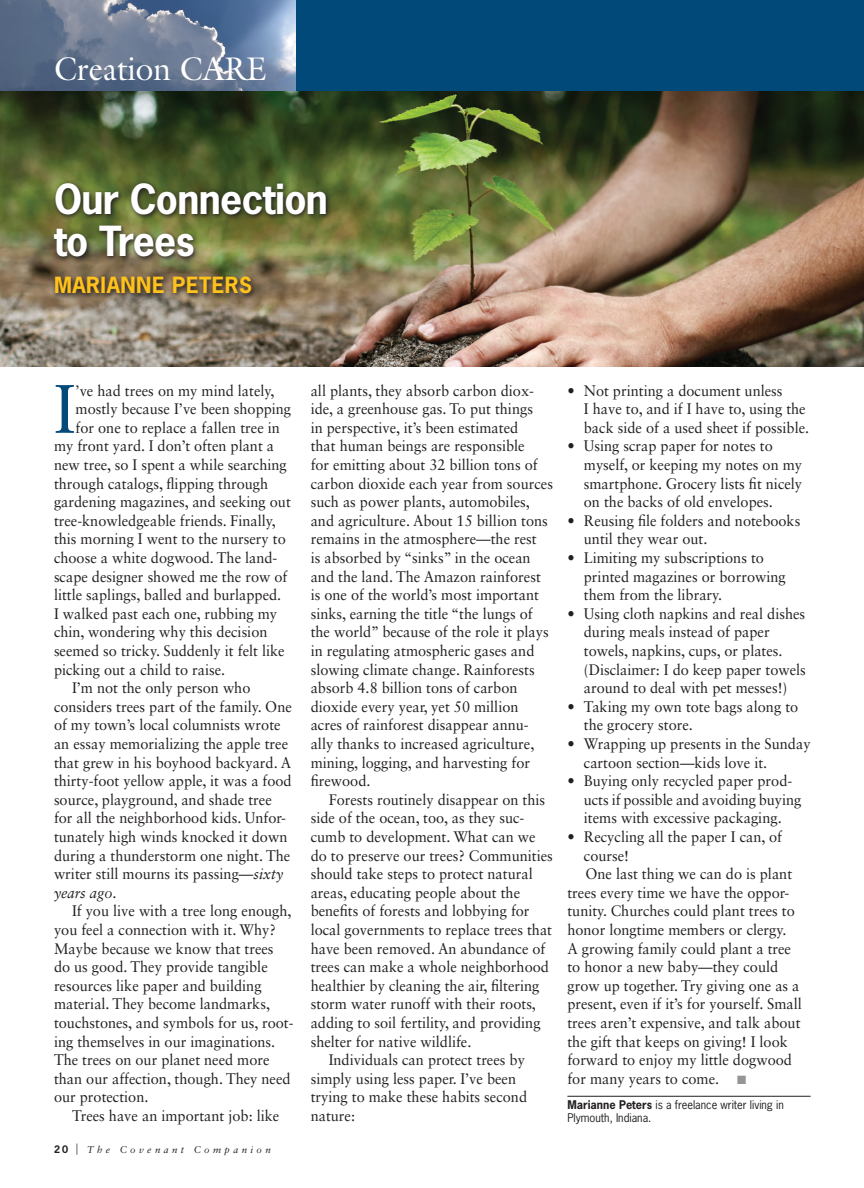
<style>
.page{position:relative;width:864px;height:1188px;background:#fff}
.page>*{position:absolute;margin:0;border:0;box-sizing:border-box;transform-origin:0 0}
.Body_text__drop_cap{font:68.55px "Sabon LT Std";color:#014979;scale:.95 1}
.Headline{font:700 39px/42px "News Gothic Std";letter-spacing:-.02em;color:#fff}
.Body_text__no_indent{font:33px "Galliard Std";color:#fff;scale:.95 1}
.Headline-2{font:700 21px "News Gothic Std";letter-spacing:.025em;color:#fec21d}
.Body_text{font:15.3px/18.6px "Sabon LT Std";color:#231f20;scale:.95 1}
.Body_text__no_indent-2{font:15.3px/18.6px "Sabon LT Std";color:#231f20;scale:.95 1}
.Body_text__drop_cap-2{font:15.3px "Sabon LT Std";color:#231f20;scale:.95 1}
.Photo_caption{font:11.25px/13.5px "News Gothic Std";color:#231f20}
.t1{font:italic 9.75px "Sabon LT Std";letter-spacing:.35em;color:#231f20}
.s1{font-style:italic}
.s2{font-family:"News Gothic Std";font-weight:700;font-style:normal}
.s3{color:#939598}
.s4{font-weight:700}
</style>
<div class="page">
<img style="left:0;top:91px;width:864px;height:275px">
<div style="left:284px;top:0;width:580px;height:91px;background:#014979"></div>
<img style="left:0;top:0;width:295px;height:91px">
<hr style="left:567px;top:1096px;width:244px;height:1px;background:#231f20">
<svg style="left:50px;top:180px;width:282px;height:121px;background:#66653e"></svg>
<p class="Body_text__no_indent" style="left:54px;top:48px;width:226px">Creation CARE</p>
<p class="Headline" style="left:54px;top:178px;width:275px">Our Connection to Trees</p>
<p class="Headline-2" style="left:54px;top:272px;width:200px">MARIANNE PETERS</p>
<p class="Body_text__drop_cap" style="left:54px;top:368px;width:24px">I</p>
<p class="Body_text__drop_cap-2" style="left:76px;top:381px;width:211px">’ve had trees on my mind lately,</p>
<p class="Body_text__drop_cap-2" style="left:76px;top:400px;width:228px">mostly because I’ve been shopping</p>
<p class="Body_text__drop_cap-2" style="left:76px;top:418px;width:217px">for one to replace a fallen tree in</p>
<p class="Body_text__drop_cap-2" style="left:54px;top:437px;width:233px">my front yard. I don’t often plant a</p>
<p class="Body_text__drop_cap-2" style="left:54px;top:456px;width:247px">new tree, so I spent a while searching</p>
<p class="Body_text__drop_cap-2" style="left:54px;top:474px;width:227px">through catalogs, flipping through</p>
<p class="Body_text__drop_cap-2" style="left:54px;top:493px;width:251px">gardening magazines, and seeking out</p>
<p class="Body_text__drop_cap-2" style="left:54px;top:511px;width:235px">tree-knowledgeable friends. Finally,</p>
<p class="Body_text__drop_cap-2" style="left:54px;top:530px;width:245px">this morning I went to the nursery to</p>
<p class="Body_text__drop_cap-2" style="left:54px;top:549px;width:237px">choose a white dogwood. The land-</p>
<p class="Body_text__drop_cap-2" style="left:54px;top:567px;width:247px">scape designer showed me the row of</p>
<p class="Body_text__drop_cap-2" style="left:54px;top:586px;width:241px">little saplings, balled and burlapped.</p>
<p class="Body_text__drop_cap-2" style="left:54px;top:604px;width:236px">I walked past each one, rubbing my</p>
<p class="Body_text__drop_cap-2" style="left:54px;top:623px;width:226px">chin, wondering why this decision</p>
<p class="Body_text__drop_cap-2" style="left:54px;top:642px;width:244px">seemed so tricky. Suddenly it felt like</p>
<p class="Body_text__drop_cap-2" style="left:54px;top:660px;width:182px">picking out a child to raise.</p>
<p class="Body_text" style="left:54px;top:679px;width:252px;text-indent:18px">I’m not the only person who considers trees part of the family. One of my town’s local columnists wrote an essay memorializing the apple tree that grew in his boyhood backyard. A thirty-foot yellow apple, it was a food source, playground, and shade tree for all the neighborhood kids. Unfor&shy;tunately high winds knocked it down during a thunderstorm one night. The writer still mourns its passing—<span class="s1">sixty years ago</span>.</p>
<p class="Body_text" style="left:54px;top:902px;width:254px;text-indent:18px">If you live with a tree long enough, you feel a connection with it. Why?<br>Maybe because we know that trees do us good. They provide tangible resources like paper and building material. They become landmarks, touchstones, and symbols for us, root&shy;ing themselves in our imaginations.<br>The trees on our planet need more than our affection, though. They need our protection.</p>
<p class="Body_text" style="left:72px;top:1106px;width:220px">Trees have an important job: like</p>
<p class="t1" style="left:54px;top:1144px;width:218px"><span class="s2">20</span> <sup>|</sup> The Covenant Companion</p>
<p class="Body_text" style="left:311px;top:381px;width:257px">all plants, they absorb carbon diox&shy;ide, a greenhouse gas. To put things<br>in perspective, it’s been estimated<br>that human beings are responsible<br>for emitting about 32 billion tons of carbon dioxide each year from sources such as power plants, automobiles, and agriculture. About 15 billion tons remains in the atmosphere—the rest<br>is absorbed by “sinks” in the ocean and the land. The Amazon rainforest is one of the world’s most important sinks, earning the title “the lungs of the world” because of the role it plays in regulating atmospheric gases and slowing climate change. Rainforests absorb 4.8 billion tons of carbon dioxide every year, yet 50 million acres of rainforest disappear annu&shy;ally thanks to increased agriculture, mining, logging, and harvesting for firewood.</p>
<p class="Body_text" style="left:311px;top:790px;width:256px;text-indent:18px">Forests routinely disappear on this side of the ocean, too, as they suc&shy;cumb to development. What can we do to preserve our trees? Communities should take steps to protect natural areas, educating people about the benefits of forests and lobbying for local governments to replace trees that have been removed. An abundance of trees can make a whole neighborhood healthier by cleaning the air, filtering storm water runoff with their roots, adding to soil fertility, and providing shelter for native wildlife.</p>
<p class="Body_text" style="left:311px;top:1051px;width:229px;text-indent:18px">Individuals can protect trees by simply using less paper. I’ve been trying to make these habits second nature:</p>
<p class="Body_text__no_indent-2" style="left:584px;top:381px;width:239px;text-indent:-16px">• Not printing a document unless<br>I have to, and if I have to, using the back side of a used sheet if possible.</p>
<p class="Body_text__no_indent-2" style="left:584px;top:437px;width:231px;text-indent:-16px">• Using scrap paper for notes to myself, or keeping my notes on my smartphone. Grocery lists fit nicely on the backs of old envelopes.</p>
<p class="Body_text__no_indent-2" style="left:584px;top:511px;width:229px;text-indent:-16px">• Reusing file folders and notebooks until they wear out.</p>
<p class="Body_text__no_indent-2" style="left:584px;top:548px;width:214px;text-indent:-16px">• Limiting my subscriptions to printed magazines or borrowing them from the library.</p>
<p class="Body_text__no_indent-2" style="left:584px;top:604px;width:235px;text-indent:-16px">• Using cloth napkins and real dishes during meals instead of paper towels, napkins, cups, or plates. (Disclaimer: I do keep paper towels around to deal with pet messes!)</p>
<p class="Body_text__no_indent-2" style="left:584px;top:697px;width:227px;text-indent:-16px">• Taking my own tote bags along to the grocery store.</p>
<p class="Body_text__no_indent-2" style="left:584px;top:734px;width:240px;text-indent:-16px">• Wrapping up presents in the Sunday cartoon section—kids love it.</p>
<p class="Body_text__no_indent-2" style="left:584px;top:772px;width:230px;text-indent:-16px">• Buying only recycled paper prod&shy;ucts if possible and avoiding buying items with excessive packaging.</p>
<p class="Body_text__no_indent-2" style="left:584px;top:827px;width:210px;text-indent:-16px">• Recycling all the paper I can, of course!</p>
<p class="Body_text" style="left:567px;top:865px;width:248px;text-indent:18px">One last thing we can do is plant trees every time we have the oppor&shy;tunity. Churches could plant trees to honor longtime members or clergy.<br>A growing family could plant a tree to honor a new baby—they could grow up together. Try giving one as a present, even if it’s for yourself. Small trees aren’t expensive, and talk about the gift that keeps on giving! I look forward to enjoy my little dogwood for many years to come. <span class="s3">■</span></p>
<p class="Photo_caption" style="left:567px;top:1098px;width:218px"><span class="s4">Marianne Peters</span> is a freelance writer living in<br>Plymouth, Indiana.</p>
</div>
